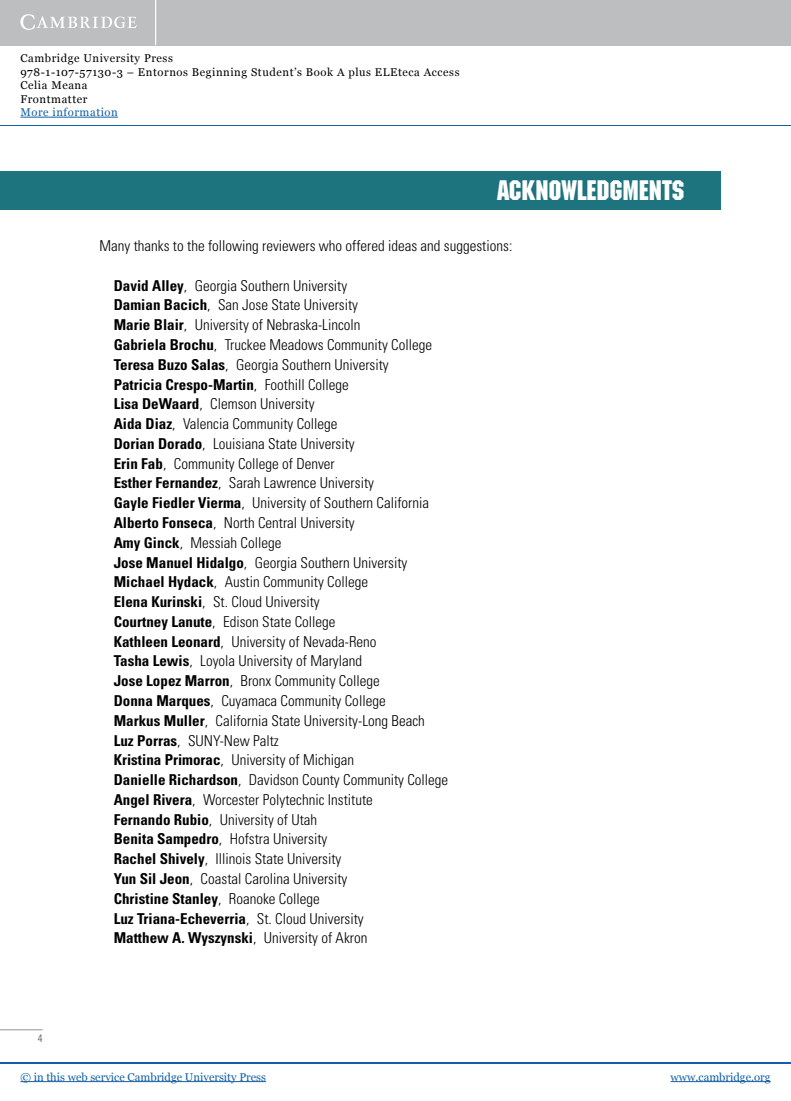
<style>
.page{position:relative;width:791px;height:1101px;background:#fff}
.page>*{position:absolute;margin:0;border:0;box-sizing:border-box;transform-origin:0 0}
.t1{font:27.5px "Machine Std";color:#fff}
.t2{font:300 condensed 15px/19.8px "Univers LT Std";color:#000}
.t3{font:11.25px/13.4px "Georgia";letter-spacing:.05em;color:#000}
.t4{font:11.25px "Georgia";color:#115fa4}
.t5{font:11.25px "Georgia";letter-spacing:.05em;color:#115fa4}
.t6{font:300 condensed 10.62px "Univers LT Std";color:#4d4d4f}
.s1{font-weight:700}
</style>
<div class="page">
<div style="left:0;top:0;width:790px;height:45px;background:#bcbec0"></div>
<hr style="left:155px;top:0;width:1px;height:45px;background:#fff">
<svg style="left:20px;top:14px;width:117px;height:16px"></svg>
<hr style="left:20px;top:117px;width:98px;height:1px;background:#115fa4">
<hr style="left:0;top:125px;width:790px;height:1px;background:#115fa4">
<hr style="left:0;top:1062px;width:790px;height:1px;background:#115fa4">
<hr style="left:20px;top:1081px;width:246px;height:1px;background:#115fa4">
<hr style="left:670px;top:1081px;width:100px;height:1px;background:#115fa4">
<hr style="left:790px;top:171px;width:1px;height:39px;background:#1d737e">
<div style="left:0;top:171px;width:719px;height:39px;background:#1d737e"></div>
<hr style="left:0;top:1029px;width:43px;height:1px;background:#939598">
<p class="t3" style="left:20px;top:51px;width:440px">Cambridge University Press<br>978-1-107-57130-3 – Entornos Beginning Student’s Book A plus ELEteca Access<br>Celia Meana<br>Frontmatter</p>
<p class="t5" style="left:20px;top:104px;width:99px">More information</p>
<h1 class="t1" style="left:497px;top:175px;width:189px">ACKNOWLEDGMENTS</h1>
<p class="t6" style="left:38px;top:1031px;width:6px">4</p>
<p class="t2" style="left:100px;top:236px;width:414px">Many thanks to the following reviewers who offered ideas and suggestions:</p>
<p class="t2" style="left:114px;top:275px;width:336px"><span class="s1">David Alley</span>, Georgia Southern University<br><span class="s1">Damian Bacich</span>, San Jose State University<br><span class="s1">Marie Blair</span>, University of Nebraska-Lincoln<br><span class="s1">Gabriela Brochu</span>, Truckee Meadows Community College <span class="s1">Teresa Buzo Salas</span>, Georgia Southern University<br><span class="s1">Patricia Crespo-Martin</span>, Foothill College<br><span class="s1">Lisa DeWaard</span>, Clemson University<br><span class="s1">Aida Diaz</span>, Valencia Community College<br><span class="s1">Dorian Dorado</span>, Louisiana State University<br><span class="s1">Erin Fab</span>, Community College of Denver<br><span class="s1">Esther Fernandez</span>, Sarah Lawrence University<br><span class="s1">Gayle Fiedler Vierma</span>, University of Southern California <span class="s1">Alberto Fonseca</span>, North Central University<br><span class="s1">Amy Ginck</span>, Messiah College<br><span class="s1">Jose Manuel Hidalgo</span>, Georgia Southern University <span class="s1">Michael Hydack</span>, Austin Community College<br><span class="s1">Elena Kurinski</span>, St. Cloud University<br><span class="s1">Courtney Lanute</span>, Edison State College<br><span class="s1">Kathleen Leonard</span>, University of Nevada-Reno<br><span class="s1">Tasha Lewis</span>, Loyola University of Maryland<br><span class="s1">Jose Lopez Marron</span>, Bronx Community College<br><span class="s1">Donna Marques</span>, Cuyamaca Community College<br><span class="s1">Markus Muller</span>, California State University-Long Beach <span class="s1">Luz Porras</span>, SUNY-New Paltz<br><span class="s1">Kristina Primorac</span>, University of Michigan<br><span class="s1">Danielle Richardson</span>, Davidson County Community College <span class="s1">Angel Rivera</span>, Worcester Polytechnic Institute<br><span class="s1">Fernando Rubio</span>, University of Utah<br><span class="s1">Benita Sampedro</span>, Hofstra University<br><span class="s1">Rachel Shively</span>, Illinois State University<br><span class="s1">Yun Sil Jeon</span>, Coastal Carolina University<br><span class="s1">Christine Stanley</span>, Roanoke College<br><span class="s1">Luz Triana-Echeverria</span>, St. Cloud University<br><span class="s1">Matthew A. Wyszynski</span>, University of Akron</p>
<p class="t4" style="left:20px;top:1068px;width:247px">© in this web service Cambridge University Press</p>
<p class="t4" style="left:670px;top:1068px;width:101px">www.cambridge.org</p>
</div>
